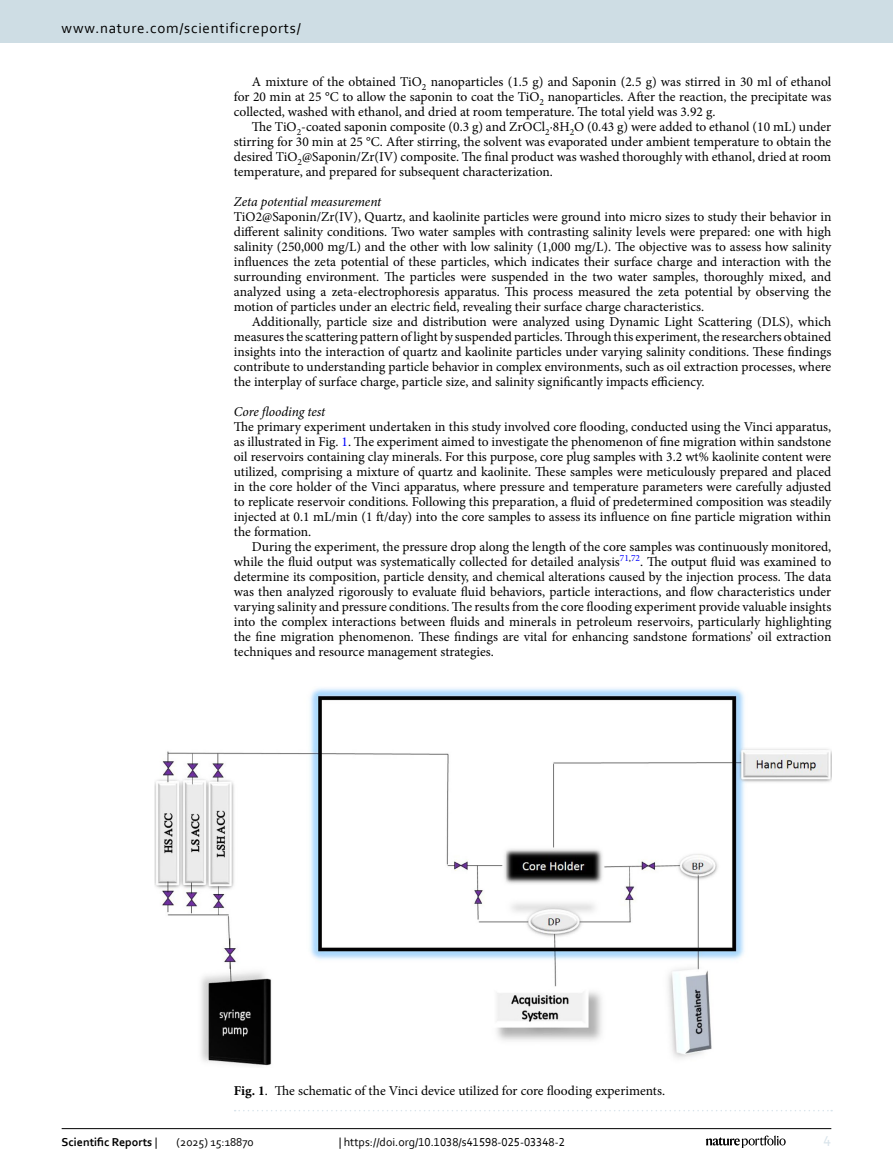
<style>
.page{position:relative;width:893px;height:1174px;background:#fff}
.page>*{position:absolute;margin:0;border:0;box-sizing:border-box;transform-origin:0 0}
.t1{font:15px "Corbel";letter-spacing:.05em;color:#000}
.t2{font:15px "Corbel";color:#d9e4eb}
.Body_Text_Indent{font:13.5px/15px "Minion Pro";color:#000;text-align:justify}
.Body_Text{font:13.5px/15px "Minion Pro";color:#000;text-align:justify}
.Figure_Caption{font:13.5px "Minion Pro";color:#000}
.Head_3{font:italic 13.5px "Minion Pro";letter-spacing:-.01em;color:#000}
.t3{font:12px "Corbel";color:#000}
.t4{font:700 12px "Corbel";color:#000}
.s1{color:#00f}
.s2{font-weight:700}
.s3{font-weight:400}
</style>
<div class="page">
<img style="left:154px;top:688px;width:677px;height:379px">
<svg style="left:235px;top:1110px;width:597px;height:1px"></svg>
<hr style="left:62px;top:1128px;width:769px;height:1px;background:#000">
<svg style="left:706px;top:1135px;width:80px;height:12px"></svg>
<div style="left:0;top:0;width:893px;height:43px;background:#cedde4"></div>
<p class="t1" style="left:62px;top:18px;width:241px">www.nature.com/scientificreports/</p>
<p class="Body_Text_Indent" style="left:234px;top:74px;width:599px;text-indent:18px">A mixture of the obtained TiO<sub>2</sub> nanoparticles (1.5 g) and Saponin (2.5 g) was stirred in 30 ml of ethanol for 20 min at 25 °C to allow the saponin to coat the TiO<sub>2</sub> nanoparticles. After the reaction, the precipitate was collected, washed with ethanol, and dried at room temperature. The total yield was 3.92 g.</p>
<p class="Body_Text_Indent" style="left:234px;top:119px;width:599px;text-indent:18px">The TiO<sub>2</sub>-coated saponin composite (0.3 g) and ZrOCl<sub>2</sub>·8H<sub>2</sub>O (0.43 g) were added to ethanol (10 mL) under stirring for 30 min at 25 °C. After stirring, the solvent was evaporated under ambient temperature to obtain the desired TiO<sub>2</sub>@Saponin/Zr(IV) composite. The final product was washed thoroughly with ethanol, dried at room temperature, and prepared for subsequent characterization.</p>
<p class="Head_3" style="left:234px;top:192px;width:149px">Zeta potential measurement</p>
<p class="Body_Text" style="left:234px;top:209px;width:599px">TiO2@Saponin/Zr(IV), Quartz, and kaolinite particles were ground into micro sizes to study their behavior in different salinity conditions. Two water samples with contrasting salinity levels were prepared: one with high salinity (250,000 mg/L) and the other with low salinity (1,000 mg/L). The objective was to assess how salinity influences the zeta potential of these particles, which indicates their surface charge and interaction with the surrounding environment. The particles were suspended in the two water samples, thoroughly mixed, and analyzed using a zeta-electrophoresis apparatus. This process measured the zeta potential by observing the motion of particles under an electric field, revealing their surface charge characteristics.</p>
<p class="Body_Text_Indent" style="left:234px;top:314px;width:599px;text-indent:18px">Additionally, particle size and distribution were analyzed using Dynamic Light Scattering (DLS), which measures the scattering pattern of light by suspended particles. Through this experiment, the researchers obtained insights into the interaction of quartz and kaolinite particles under varying salinity conditions. These findings contribute to understanding particle behavior in complex environments, such as oil extraction processes, where the interplay of surface charge, particle size, and salinity significantly impacts efficiency.</p>
<p class="Head_3" style="left:234px;top:402px;width:93px">Core flooding test</p>
<p class="Body_Text" style="left:234px;top:419px;width:599px">The primary experiment undertaken in this study involved core flooding, conducted using the Vinci apparatus, as illustrated in Fig. <span class="s1">1</span>. The experiment aimed to investigate the phenomenon of fine migration within sandstone oil reservoirs containing clay minerals. For this purpose, core plug samples with 3.2 wt% kaolinite content were utilized, comprising a mixture of quartz and kaolinite. These samples were meticulously prepared and placed in the core holder of the Vinci apparatus, where pressure and temperature parameters were carefully adjusted to replicate reservoir conditions. Following this preparation, a fluid of predetermined composition was steadily injected at 0.1 mL/min (1 ft/day) into the core samples to assess its influence on fine particle migration within the formation.</p>
<p class="Body_Text_Indent" style="left:234px;top:539px;width:599px;text-indent:18px">During the experiment, the pressure drop along the length of the core samples was continuously monitored, while the fluid output was systematically collected for detailed analysis<sup>71</sup><sup>,</sup><sup>72</sup>. The output fluid was examined to determine its composition, particle density, and chemical alterations caused by the injection process. The data was then analyzed rigorously to evaluate fluid behaviors, particle interactions, and flow characteristics under varying salinity and pressure conditions. The results from the core flooding experiment provide valuable insights into the complex interactions between fluids and minerals in petroleum reservoirs, particularly highlighting the fine migration phenomenon. These findings are vital for enhancing sandstone formations’ oil extraction techniques and resource management strategies.</p>
<p class="Figure_Caption" style="left:234px;top:1082px;width:433px"><span class="s2">Fig. 1</span>. The schematic of the Vinci device utilized for core flooding experiments.</p>
<p class="t4" style="left:62px;top:1134px;width:97px">Scientific Reports <span class="s3">|</span></p>
<p class="t3" style="left:177px;top:1134px;width:79px">(2025) 15:18870</p>
<p class="t3" style="left:339px;top:1134px;width:228px">| https://doi.org/10.1038/s41598-025-03348-2</p>
<p class="t2" style="left:824px;top:1132px;width:9px">4</p>
</div>
